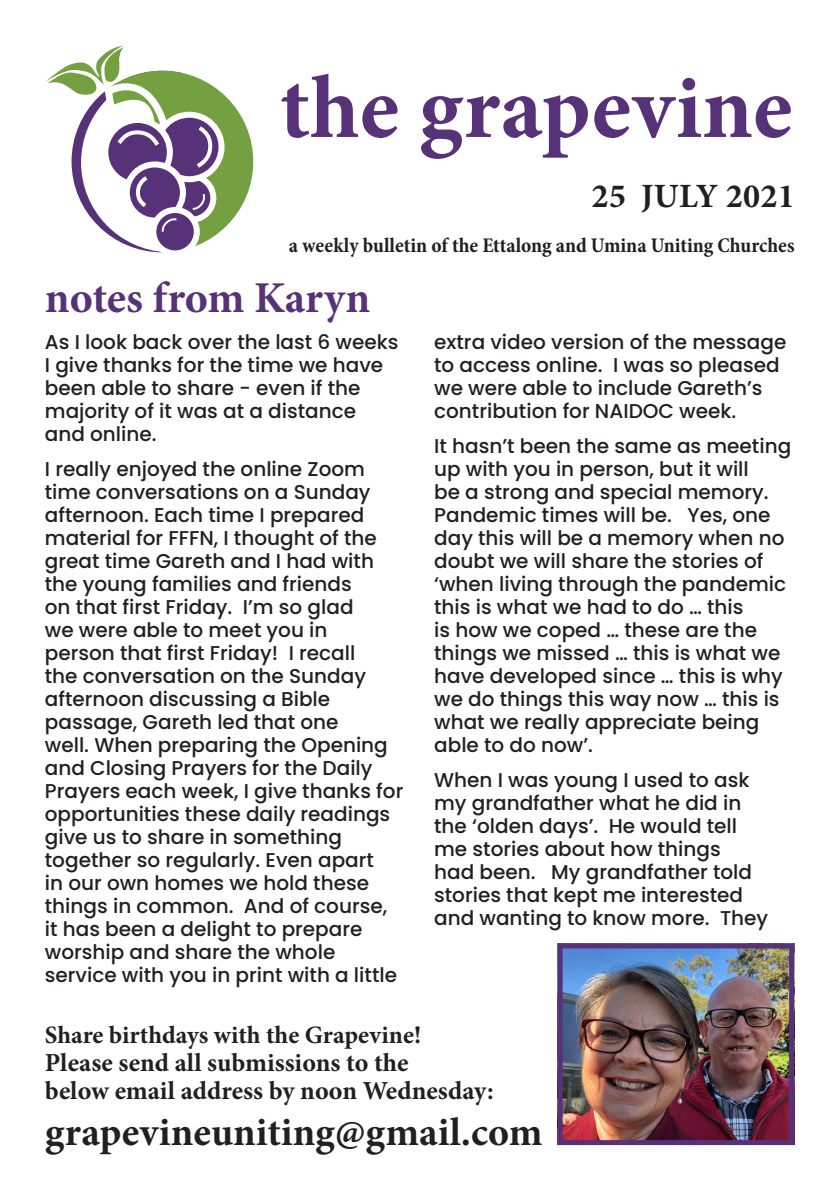
<style>
.page{position:relative;width:840px;height:1191px;background:#fff}
.page>*{position:absolute;margin:0;border:0;box-sizing:border-box;transform-origin:0 0}
.t1{font:700 90px "Minion Pro";letter-spacing:.005em;color:#583279}
.t2{font:700 44px "Minion Pro";letter-spacing:-.005em;color:#583279}
.t3{font:700 40px "Minion Pro";color:#231f20}
.t4{font:700 34px "Minion Pro";letter-spacing:.01em;color:#231f20}
.t5{font:700 26px/28px "Minion Pro";color:#231f20}
.t6{font:700 25px "Minion Pro";color:#231f20}
.t7{font:700 condensed 21px "Minion Pro";color:#231f20}
.t8{font:500 20px/23px "Poppins";color:#231f20}
</style>
<div class="page">
<div style="left:150px;top:207px;width:50px;height:49px;border:6px solid #fff;border-radius:50%"></div>
<svg style="left:45px;top:45px;width:208px;height:207px"></svg>
<img style="left:563px;top:949px;width:224px;height:190px">
<div style="left:557px;top:943px;width:236px;height:202px;border:5px solid #583279"></div>
<p class="t1" style="left:279px;top:45px;width:514px">the grapevine</p>
<p class="t4" style="left:591px;top:172px;width:205px">25 JULY 2021</p>
<p class="t7" style="left:289px;top:230px;width:507px">a weekly bulletin of the Ettalong and Umina Uniting Churches</p>
<p class="t2" style="left:45px;top:267px;width:327px">notes from Karyn</p>
<p class="t8" style="left:45px;top:331px;width:355px">As I look back over the last 6 weeks<br>I give thanks for the time we have been able to share - even if the majority of it was at a distance and online.</p>
<p class="t8" style="left:45px;top:458px;width:360px">I really enjoyed the online Zoom time conversations on a Sunday afternoon. Each time I prepared material for FFFN, I thought of the great time Gareth and I had with the young families and friends<br>on that first Friday. I’m so glad<br>we were able to meet you in<br>person that first Friday! I recall<br>the conversation on the Sunday afternoon discussing a Bible passage, Gareth led that one<br>well. When preparing the Opening and Closing Prayers for the Daily<br>Prayers each week, I give thanks for opportunities these daily readings give us to share in something together so regularly. Even apart<br>in our own homes we hold these things in common. And of course, it has been a delight to prepare worship and share the whole service with you in print with a little</p>
<p class="t6" style="left:45px;top:1017px;width:377px">Share birthdays with the Grapevine!</p>
<p class="t5" style="left:45px;top:1048px;width:450px">Please send all submissions to the<br>below email address by noon Wednesday:</p>
<p class="t3" style="left:45px;top:1104px;width:499px">grapevineuniting@gmail.com</p>
<p class="t8" style="left:434px;top:330px;width:353px">extra video version of the message to access online. I was so pleased we were able to include Gareth’s contribution for NAIDOC week.</p>
<p class="t8" style="left:434px;top:434px;width:358px">It hasn’t been the same as meeting up with you in person, but it will<br>be a strong and special memory.<br>Pandemic times will be. Yes, one day this will be a memory when no doubt we will share the stories of ‘when living through the pandemic this is what we had to do … this<br>is how we coped … these are the things we missed … this is what we have developed since … this is why we do things this way now … this is what we really appreciate being able to do now’.</p>
<p class="t8" style="left:434px;top:768px;width:335px">When I was young I used to ask my grandfather what he did in the ‘olden days’. He would tell me stories about how things<br>had been. My grandfather told stories that kept me interested and wanting to know more. They</p>
</div>
